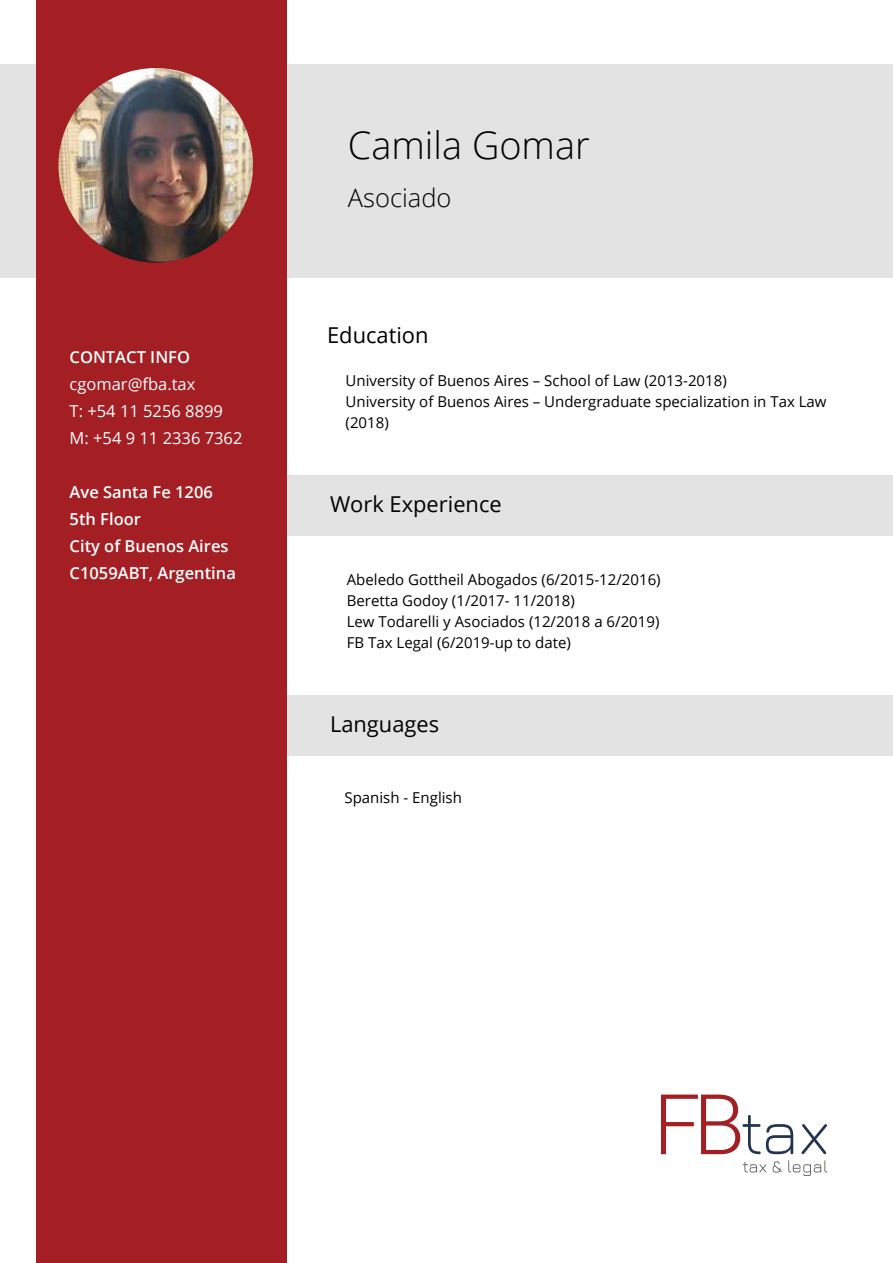
<style>
.page{position:relative;width:893px;height:1263px;background:#fff}
.page>*{position:absolute;margin:0;border:0;box-sizing:border-box;transform-origin:0 0}
.t1{font:300 37.95px "Open Sans";color:#000}
.t2{font:300 25.5px "Open Sans";color:#000}
.t3{font:21.9px "Open Sans";color:#000}
.t4{font:600 16.5px/27px "Open Sans";color:#fff}
.t5{font:16.5px/27px "Open Sans";color:#fff}
.t6{font:15px/21px "Open Sans";color:#000}
</style>
<div class="page">
<div style="left:249px;top:695px;width:644px;height:60px;background:#e3e3e3"></div>
<div style="left:0;top:64px;width:893px;height:213px;background:#e3e3e3"></div>
<div style="left:249px;top:475px;width:644px;height:61px;background:#e3e3e3"></div>
<svg style="left:743px;top:1162px;width:23px;height:10px"></svg>
<svg style="left:773px;top:1161px;width:9px;height:11px"></svg>
<svg style="left:788px;top:1160px;width:39px;height:16px"></svg>
<svg style="left:801px;top:1124px;width:26px;height:30px"></svg>
<svg style="left:661px;top:1094px;width:132px;height:60px"></svg>
<div style="left:36px;top:0;width:251px;height:1263px;background:#a41f23"></div>
<img style="left:59px;top:68px;width:194px;height:195px;border-radius:97px">
<p class="t4" style="left:70px;top:343px;width:122px">CONTACT INFO</p>
<p class="t5" style="left:70px;top:370px;width:174px">cgomar@fba.tax<br>T: +54 11 5256 8899<br>M: +54 9 11 2336 7362</p>
<p class="t4" style="left:70px;top:478px;width:168px">Ave Santa Fe 1206<br>5th Floor<br>City of Buenos Aires<br>C1059ABT, Argentina</p>
<h1 class="t1" style="left:348px;top:120px;width:243px">Camila Gomar</h1>
<h2 class="t2" style="left:348px;top:181px;width:105px">Asociado</h2>
<h3 class="t3" style="left:327px;top:320px;width:103px">Education</h3>
<p class="t6" style="left:346px;top:370px;width:482px">University of Buenos Aires – School of Law (2013-2018)<br>University of Buenos Aires – Undergraduate specialization in Tax Law (2018)</p>
<h3 class="t3" style="left:330px;top:489px;width:173px">Work Experience</h3>
<p class="t6" style="left:347px;top:569px;width:315px">Abeledo Gottheil Abogados (6/2015-12/2016)<br>Beretta Godoy (1/2017- 11/2018)<br>Lew Todarelli y Asociados (12/2018 a 6/2019)<br>FB Tax Legal (6/2019-up to date)</p>
<h3 class="t3" style="left:330px;top:709px;width:111px">Languages</h3>
<p class="t6" style="left:344px;top:786px;width:119px">Spanish - English</p>
</div>
